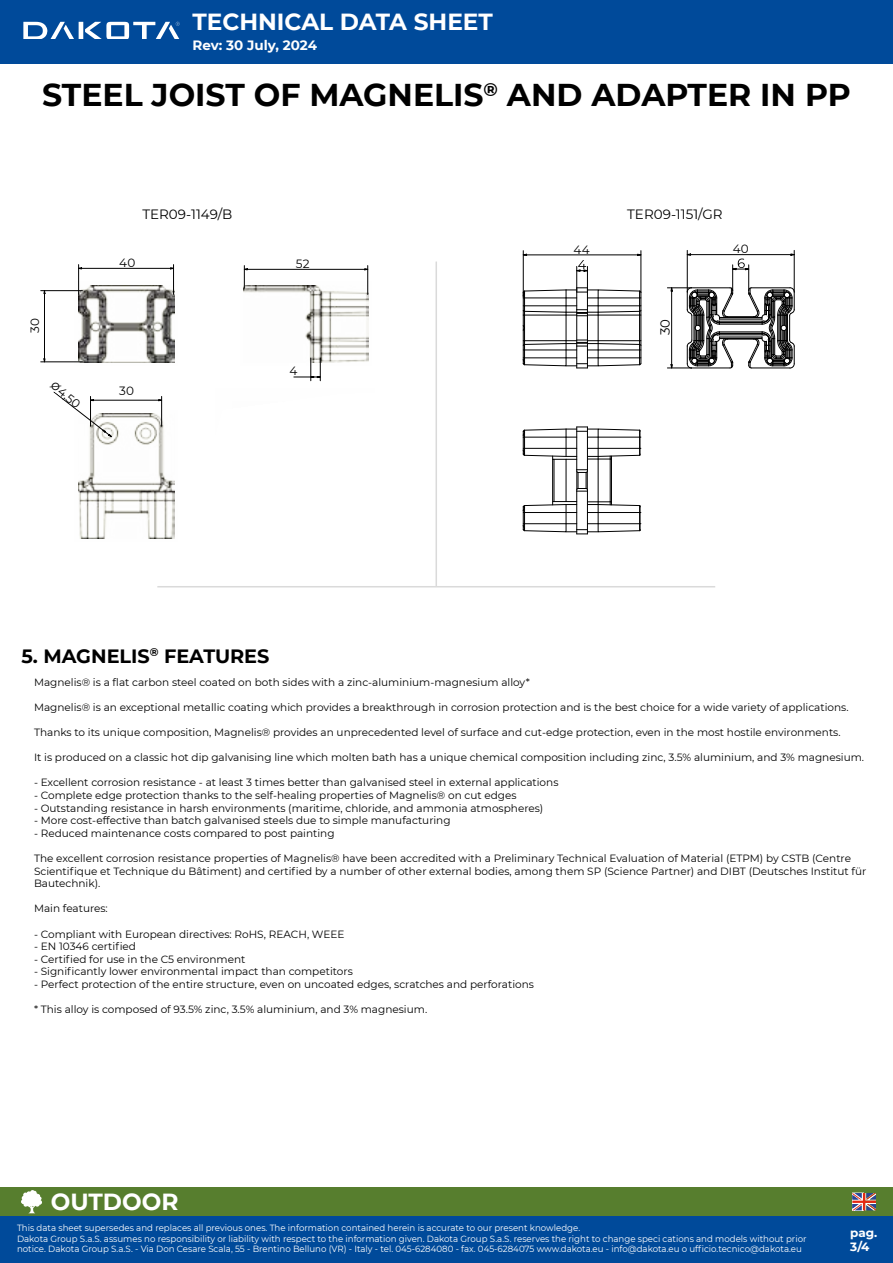
<style>
.page{position:relative;width:893px;height:1263px;background:#fff}
.page>*{position:absolute;margin:0;border:0;box-sizing:border-box;transform-origin:0 0}
.t1{font:700 31.5px "Montserrat";color:#000}
.t2{font:700 23.25px "Montserrat";color:#fff}
.t3{font:700 19.2px "Montserrat";color:#000}
.t4{font:13.5px "Montserrat";color:#000}
.t5{font:700 13.5px "Montserrat";color:#fff}
.t6{font:13.2px "Montserrat";color:#000}
.t7{font:12px "Montserrat";letter-spacing:.005em;color:#000}
.t8{font:700 12px/14.4px "Montserrat";color:#fff}
.t9{font:10.5px/12.6px "Montserrat";color:#000}
.t10{font:9px/10.5px "Montserrat";color:#fff;scale:.96 1}
.t11{font:6.45px "Tahoma";color:#000}
.t12{font:5.7px "Tahoma";letter-spacing:-.005em;color:#000}
.s1{font-size:18px}
</style>
<div class="page">
<svg style="left:40px;top:264px;width:329px;height:275px"></svg>
<hr style="left:82px;top:268px;width:89px;height:1px;background:#000">
<svg style="left:170px;top:265px;width:5px;height:29px"></svg>
<svg style="left:77px;top:265px;width:5px;height:29px"></svg>
<hr style="left:44px;top:294px;width:1px;height:65px;background:#000">
<hr style="left:41px;top:290px;width:41px;height:1px;background:#000">
<hr style="left:41px;top:362px;width:41px;height:1px;background:#000">
<hr style="left:247px;top:269px;width:118px;height:1px;background:#000">
<svg style="left:243px;top:266px;width:5px;height:22px"></svg>
<svg style="left:364px;top:266px;width:5px;height:28px"></svg>
<svg style="left:294px;top:358px;width:28px;height:23px"></svg>
<hr style="left:93px;top:400px;width:66px;height:1px;background:#000">
<hr style="left:161px;top:396px;width:1px;height:30px;background:#000">
<div style="left:119px;top:383px;width:15px;height:16px;background:#fff"></div>
<div style="left:28px;top:318px;width:16px;height:14px;background:#fff"></div>
<div style="left:289px;top:363px;width:17px;height:13px;background:#fff"></div>
<div style="left:296px;top:257px;width:17px;height:11px;background:#fff"></div>
<div style="left:119px;top:256px;width:17px;height:11px;background:#fff"></div>
<svg style="left:514px;top:250px;width:280px;height:338px"></svg>
<hr style="left:794px;top:250px;width:1px;height:42px;background:#000">
<hr style="left:687px;top:250px;width:1px;height:42px;background:#000">
<hr style="left:641px;top:251px;width:1px;height:41px;background:#000">
<hr style="left:523px;top:251px;width:1px;height:45px;background:#000">
<div style="left:574px;top:242px;width:16px;height:12px;background:#fff"></div>
<div style="left:733px;top:241px;width:16px;height:12px;background:#fff"></div>
<div style="left:657px;top:317px;width:13px;height:18px;background:#fff"></div>
<svg style="left:522px;top:254px;width:121px;height:115px"></svg>
<svg style="left:667px;top:254px;width:128px;height:116px"></svg>
<hr style="left:157px;top:586px;width:558px;height:1px;background:#dadada">
<hr style="left:435px;top:261px;width:2px;height:326px;background:#dadada">
<div style="left:0;top:1187px;width:893px;height:29px;background:#577e2e"></div>
<svg style="left:21px;top:1190px;width:21px;height:23px"></svg>
<div style="left:0;top:0;width:893px;height:64px;background:#004a9a"></div>
<div style="left:0;top:1216px;width:893px;height:47px;background:#004a9a"></div>
<svg style="left:852px;top:1193px;width:24px;height:17px"></svg>
<hr style="left:79px;top:22px;width:4px;height:17px;background:#fff">
<svg style="left:23px;top:22px;width:51px;height:17px"></svg>
<svg style="left:85px;top:22px;width:95px;height:17px"></svg>
<svg style="left:49px;top:373px;width:64px;height:65px"></svg>
<h2 class="t2" style="left:192px;top:5px;width:302px">TECHNICAL DATA SHEET</h2>
<p class="t5" style="left:192px;top:35px;width:126px">Rev: 30 July, 2024</p>
<h1 class="t1" style="left:42px;top:72px;width:810px">STEEL JOIST OF MAGNELIS<sup>®</sup> AND ADAPTER IN PP</h1>
<p class="t4" style="left:142px;top:205px;width:91px">TER09-1149/B</p>
<p class="t4" style="left:627px;top:205px;width:97px">TER09-1151/GR</p>
<p class="t7" style="left:27px;top:332px;width:16px;rotate:-90deg">30</p>
<p class="t12" style="left:37px;top:329px;width:8px;rotate:-90deg">30</p>
<p class="t7" style="left:119px;top:255px;width:18px">40</p>
<p class="t7" style="left:296px;top:256px;width:15px">52</p>
<p class="t12" style="left:123px;top:261px;width:8px">40</p>
<p class="t12" style="left:303px;top:261px;width:8px">52</p>
<p class="t7" style="left:289px;top:362px;width:9px">4</p>
<p class="t12" style="left:295px;top:369px;width:5px">4</p>
<p class="t7" style="left:57px;top:377px;width:37px;rotate:38deg"><span class="s1">∅</span>4,50</p>
<p class="t7" style="left:119px;top:382px;width:16px">30</p>
<p class="t12" style="left:64px;top:389px;width:13px;rotate:38deg">4,50</p>
<p class="t12" style="left:123px;top:392px;width:8px">30</p>
<p class="t7" style="left:574px;top:241px;width:18px">44</p>
<p class="t7" style="left:733px;top:240px;width:18px">40</p>
<p class="t11" style="left:737px;top:246px;width:9px">40</p>
<p class="t11" style="left:578px;top:246px;width:9px">44</p>
<p class="t6" style="left:656px;top:335px;width:18px;rotate:-90deg">30</p>
<p class="t11" style="left:663px;top:331px;width:9px;rotate:-90deg">30</p>
<h3 class="t3" style="left:21px;top:642px;width:250px">5. MAGNELIS<sup>®</sup> FEATURES</h3>
<p class="t9" style="left:34px;top:675px;width:497px">Magnelis® is a flat carbon steel coated on both sides with a zinc-aluminium-magnesium alloy*</p>
<p class="t9" style="left:34px;top:700px;width:816px">Magnelis® is an exceptional metallic coating which provides a breakthrough in corrosion protection and is the best choice for a wide variety of applications.</p>
<p class="t9" style="left:34px;top:726px;width:808px">Thanks to its unique composition, Magnelis® provides an unprecedented level of surface and cut-edge protection, even in the most hostile environments.</p>
<p class="t9" style="left:34px;top:751px;width:832px">It is produced on a classic hot dip galvanising line which molten bath has a unique chemical composition including zinc, 3.5% aluminium, and 3% magnesium.</p>
<p class="t9" style="left:34px;top:776px;width:526px">- Excellent corrosion resistance - at least 3 times better than galvanised steel in external applications</p>
<p class="t9" style="left:34px;top:789px;width:484px">- Complete edge protection thanks to the self-healing properties of Magnelis® on cut edges</p>
<p class="t9" style="left:34px;top:801px;width:511px">- Outstanding resistance in harsh environments (maritime, chloride, and ammonia atmospheres)</p>
<p class="t9" style="left:34px;top:814px;width:418px">- More cost-effective than batch galvanised steels due to simple manufacturing</p>
<p class="t9" style="left:34px;top:826px;width:302px">- Reduced maintenance costs compared to post painting</p>
<p class="t9" style="left:34px;top:852px;width:834px">The excellent corrosion resistance properties of Magnelis® have been accredited with a Preliminary Technical Evaluation of Material (ETPM) by CSTB (Centre<br>Scientifique et Technique du Bâtiment) and certified by a number of other external bodies, among them SP (Science Partner) and DIBT (Deutsches Institut für<br>Bautechnik).</p>
<p class="t9" style="left:34px;top:902px;width:75px">Main features:</p>
<p class="t9" style="left:34px;top:927px;width:312px">- Compliant with European directives: RoHS, REACH, WEEE</p>
<p class="t9" style="left:34px;top:940px;width:104px">- EN 10346 certified</p>
<p class="t9" style="left:34px;top:952px;width:213px">- Certified for use in the C5 environment</p>
<p class="t9" style="left:34px;top:965px;width:320px">- Significantly lower environmental impact than competitors</p>
<p class="t9" style="left:34px;top:978px;width:501px">- Perfect protection of the entire structure, even on uncoated edges, scratches and perforations</p>
<p class="t9" style="left:34px;top:1003px;width:395px">* This alloy is composed of 93.5% zinc, 3.5% aluminium, and 3% magnesium.</p>
<h2 class="t2" style="left:51px;top:1184px;width:129px">OUTDOOR</h2>
<p class="t10" style="left:17px;top:1222px;width:824px">This data sheet supersedes and replaces all previous ones. The information contained herein is accurate to our present knowledge.<br>Dakota Group S.a.S. assumes no responsibility or liability with respect to the information given. Dakota Group S.a.S. reserves the right to change speci cations and models without prior notice. Dakota Group S.a.S. - Via Don Cesare Scala, 55 - Brentino Belluno (VR) - Italy - tel. 045-6284080 - fax. 045-6284075 www.dakota.eu - info@dakota.eu o ufficio.tecnico@dakota.eu</p>
<p class="t8" style="left:850px;top:1225px;width:29px">pag.<br>3/4</p>
</div>
